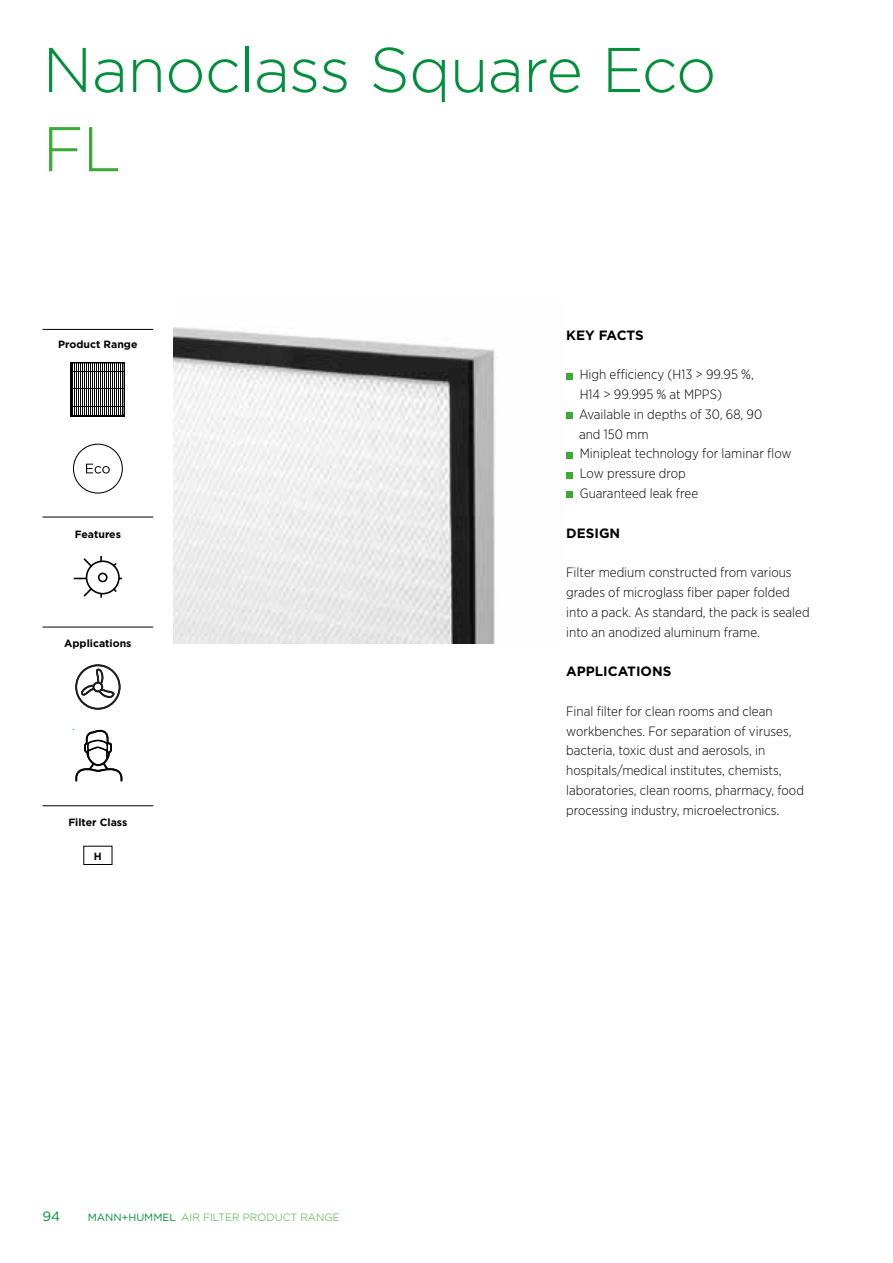
<style>
.page{position:relative;width:893px;height:1263px;background:#fff}
.page>*{position:absolute;margin:0;border:0;box-sizing:border-box;transform-origin:0 0}
.t1{font:300 63px "Gotham";letter-spacing:-.015em;color:#008f3a}
.t2{font:300 63px "Gotham";color:#3aaa35}
.t3{font:300 13.5px/19.8px "Gotham Narrow";color:#000}
.t4{font:700 13.5px "Gotham";color:#000}
.t5{font:13.5px "Gotham";color:#008f3a}
.t6{font:700 10.5px "Gotham";color:#000}
.t7{font:300 10.5px "Gotham";color:#3aaa35}
.s1{font-weight:400;color:#008f3a}
</style>
<div class="page">
<hr style="left:43px;top:805px;width:110px;height:1px;background:#000">
<div style="left:83px;top:846px;width:29px;height:19px;border:1px solid #000"></div>
<svg style="left:71px;top:362px;width:54px;height:55px;fill:#000"></svg>
<svg style="left:117px;top:363px;width:7px;height:52px"></svg>
<hr style="left:122px;top:362px;width:1px;height:54px;background:#000">
<hr style="left:118px;top:362px;width:1px;height:54px;background:#000">
<hr style="left:120px;top:362px;width:1px;height:54px;background:#000">
<hr style="left:72px;top:371px;width:52px;height:1px;background:#000">
<hr style="left:72px;top:388px;width:52px;height:1px;background:#000">
<hr style="left:72px;top:406px;width:52px;height:1px;background:#000">
<svg style="left:74px;top:556px;width:48px;height:42px"></svg>
<svg style="left:73px;top:444px;width:50px;height:50px"></svg>
<hr style="left:43px;top:329px;width:110px;height:1px;background:#000">
<hr style="left:43px;top:517px;width:110px;height:1px;background:#000">
<hr style="left:43px;top:627px;width:110px;height:1px;background:#000">
<svg style="left:73px;top:729px;width:49px;height:52px"></svg>
<svg style="left:75px;top:664px;width:45px;height:46px"></svg>
<img style="left:173px;top:327px;width:322px;height:316px">
<svg style="left:566px;top:373px;width:6px;height:6px"></svg>
<svg style="left:566px;top:413px;width:6px;height:6px"></svg>
<svg style="left:566px;top:452px;width:6px;height:6px"></svg>
<svg style="left:566px;top:472px;width:6px;height:6px"></svg>
<svg style="left:566px;top:492px;width:6px;height:6px"></svg>
<h1 class="t1" style="left:43px;top:30px;width:675px">Nanoclass Square Eco</h1>
<h1 class="t2" style="left:43px;top:109px;width:80px">FL</h1>
<p class="t6" style="left:58px;top:337px;width:81px">Product Range</p>
<p class="t6" style="left:75px;top:527px;width:48px">Features</p>
<p class="t6" style="left:64px;top:636px;width:69px">Applications</p>
<p class="t6" style="left:68px;top:815px;width:60px">Filter Class</p>
<p class="t6" style="left:94px;top:849px;width:9px">H</p>
<p class="t5" style="left:43px;top:1207px;width:19px">94</p>
<p class="t7" style="left:88px;top:1210px;width:253px"><span class="s1">MANN+HUMMEL</span> AIR FILTER PRODUCT RANGE</p>
<p class="t4" style="left:566px;top:326px;width:79px">KEY FACTS</p>
<p class="t3" style="left:579px;top:364px;width:214px">High efficiency (H13 &gt; 99.95 %,<br>H14 &gt; 99.995 % at MPPS)<br>Available in depths of 30, 68, 90<br>and 150 mm<br>Minipleat technology for laminar flow<br>Low pressure drop<br>Guaranteed leak free</p>
<p class="t4" style="left:566px;top:524px;width:56px">DESIGN</p>
<p class="t3" style="left:566px;top:562px;width:245px">Filter medium constructed from various grades of microglass fiber paper folded into a pack. As standard, the pack is sealed into an anodized aluminum frame.</p>
<p class="t4" style="left:566px;top:662px;width:107px">APPLICATIONS</p>
<p class="t3" style="left:566px;top:701px;width:239px">Final filter for clean rooms and clean workbenches. For separation of viruses, bacteria, toxic dust and aerosols, in hospitals/medical institutes, chemists, laboratories, clean rooms, pharmacy, food processing industry, microelectronics.</p>
</div>
